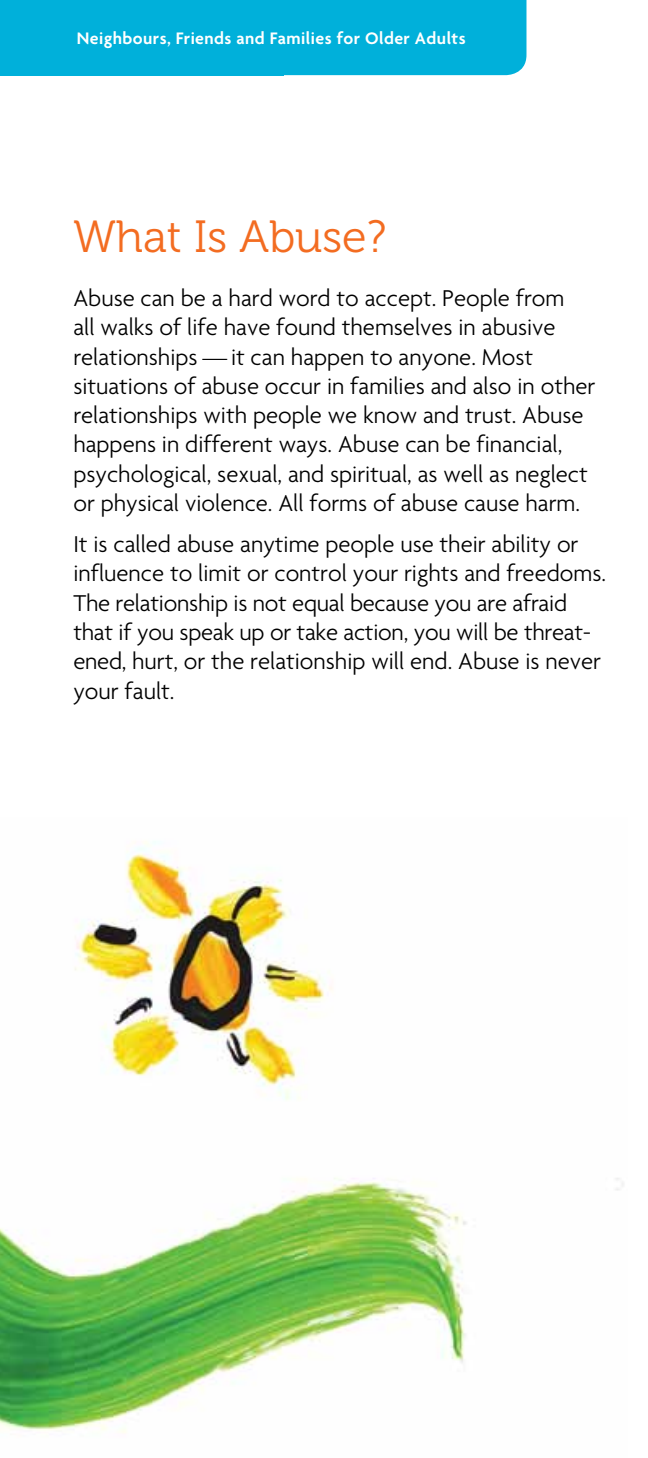
<style>
.page{position:relative;width:648px;height:1458px;background:#fff}
.page>*{position:absolute;margin:0;border:0;box-sizing:border-box;transform-origin:0 0}
.t1{font:45px "Museo 300";color:#f36c21}
.t2{font:300 24.75px/29.2px "Agenda";color:#000}
.t3{font:600 18px "Agenda";letter-spacing:.025em;color:#fff}
</style>
<div class="page">
<img style="left:0;top:841px;width:624px;height:592px">
<div style="left:284px;top:0;width:242px;height:75px;background:#00b0da"></div>
<div style="left:0;top:0;width:284px;height:75px;background:#00b0da"></div>
<p class="t3" style="left:77px;top:27px;width:390px">Neighbours, Friends and Families for Older Adults</p>
<h1 class="t1" style="left:73px;top:213px;width:314px">What Is Abuse?</h1>
<p class="t2" style="left:73px;top:283px;width:523px">Abuse can be a hard word to accept. People from<br>all walks of life have found themselves in abusive relationships —it can happen to anyone. Most situations of abuse occur in families and also in other relationships with people we know and trust. Abuse happens in different ways. Abuse can be financial, psychological, sexual, and spiritual, as well as neglect or physical violence. All forms of abuse cause harm.</p>
<p class="t2" style="left:73px;top:529px;width:534px">It is called abuse anytime people use their ability or influence to limit or control your rights and freedoms.<br>The relationship is not equal because you are afraid that if you speak up or take action, you will be threat&shy;ened, hurt, or the relationship will end. Abuse is never your fault.</p>
</div>
